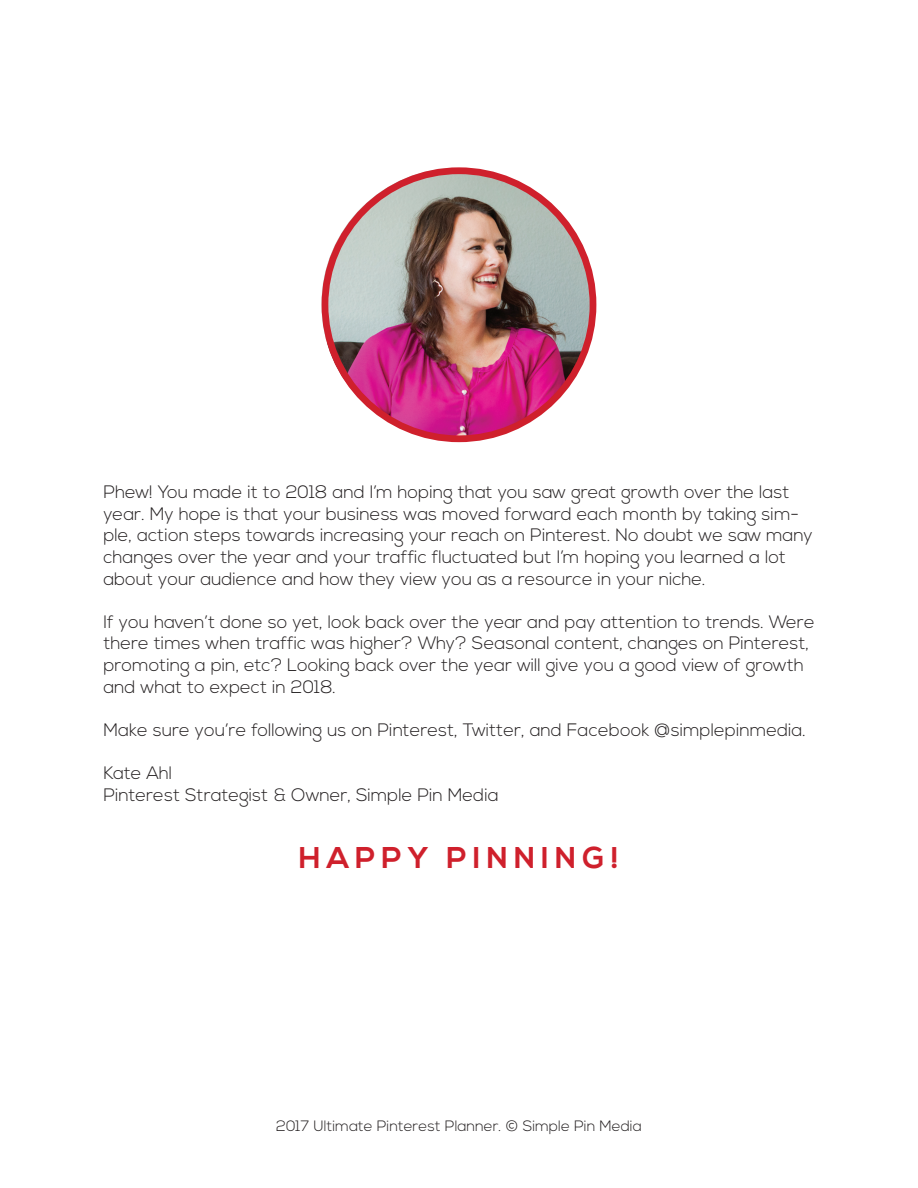
<style>
.page{position:relative;width:918px;height:1188px;background:#fff}
.page>*{position:absolute;margin:0;border:0;box-sizing:border-box;transform-origin:0 0}
.t1{font:700 30px "Nexa";letter-spacing:.2em;color:#cf202c}
.t2{font:300 18px/21.6px "Nexa";color:#231f20}
.t3{font:300 15px "Nexa";color:#231f20}
</style>
<div class="page">
<img style="left:321px;top:168px;width:276px;height:275px">
<div style="left:322px;top:167px;width:274px;height:275px;border:7px solid #cf202c;border-radius:50%"></div>
<p class="t2" style="left:103px;top:482px;width:711px">Phew! You made it to 2018 and I’m hoping that you saw great growth over the last year. My hope is that your business was moved forward each month by taking sim&shy;ple, action steps towards increasing your reach on Pinterest. No doubt we saw many changes over the year and your traffic fluctuated but I’m hoping you learned a lot about your audience and how they view you as a resource in your niche.</p>
<p class="t2" style="left:103px;top:612px;width:713px">If you haven’t done so yet, look back over the year and pay attention to trends. Were there times when traffic was higher? Why? Seasonal content, changes on Pinterest, promoting a pin, etc? Looking back over the year will give you a good view of growth and what to expect in 2018.</p>
<p class="t2" style="left:103px;top:720px;width:704px">Make sure you’re following us on Pinterest, Twitter, and Facebook @simplepinmedia.</p>
<p class="t2" style="left:103px;top:763px;width:397px">Kate Ahl<br>Pinterest Strategist &amp; Owner, Simple Pin Media</p>
<h1 class="t1" style="left:299px;top:840px;width:322px">HAPPY PINNING!</h1>
<p class="t3" style="left:276px;top:1117px;width:367px">2017 Ultimate Pinterest Planner. © Simple Pin Media</p>
</div>
